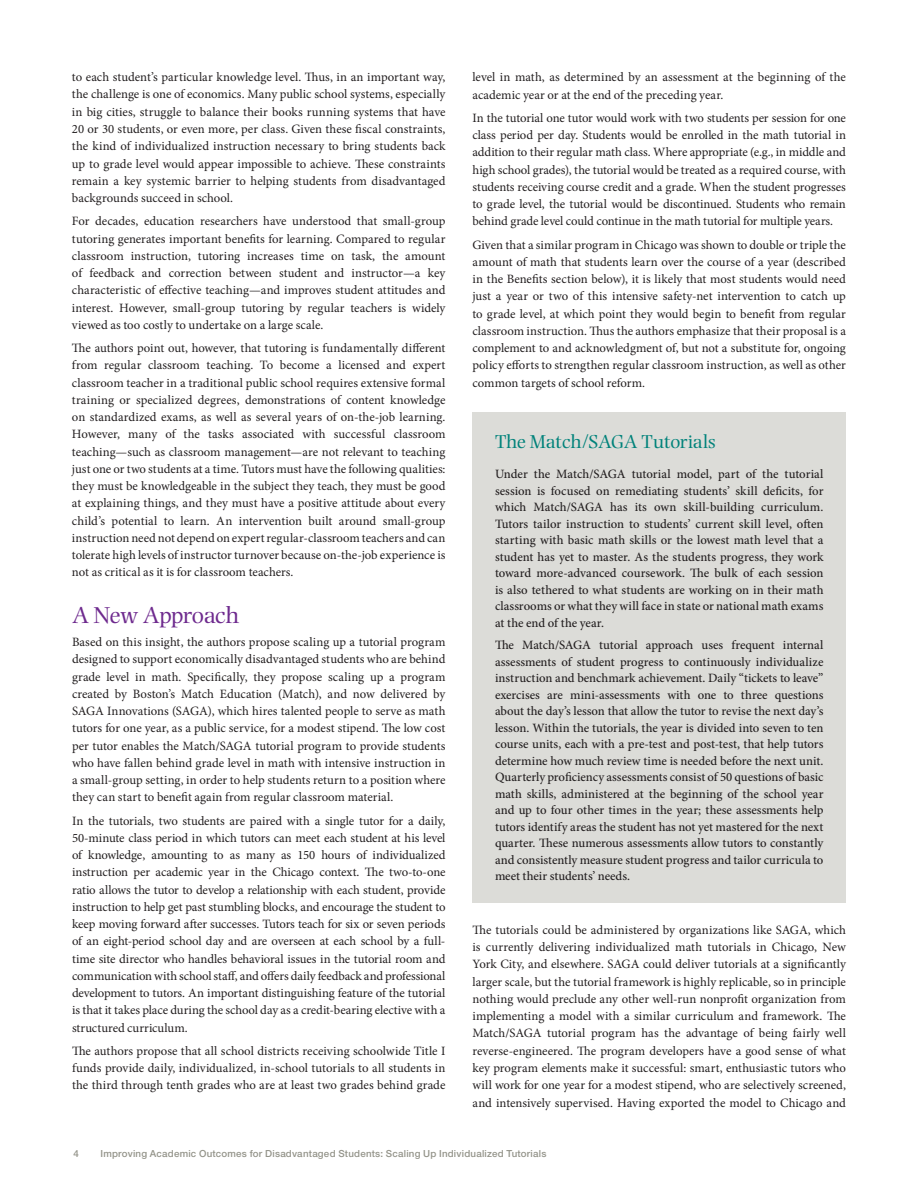
<style>
.page{position:relative;width:918px;height:1188px;background:#fff}
.page>*{position:absolute;margin:0;border:0;box-sizing:border-box;transform-origin:0 0}
.t1{font:24px "Photina MT Std";letter-spacing:-.025em;color:#6e2a8e}
.t2{font:19.5px "Photina MT Std";letter-spacing:-.01em;color:#00827a}
.t3{font:12.75px/17.2px "Minion Pro";color:#231f20;text-align:justify}
.t4{font:500 12.75px/16.5px "Minion Pro";color:#231f20;text-align:justify}
.t5{font:500 9.75px "Helvetica Neue LT Std";letter-spacing:.02em;color:#94948a}
</style>
<div class="page">
<div style="left:472px;top:412px;width:374px;height:491px;background:#dcdcd8"></div>
<p class="t3" style="left:72px;top:69px;width:375px">to each student’s particular knowledge level. Thus, in an important way, the challenge is one of economics. Many public school systems, especially in big cities, struggle to balance their books running systems that have 20 or 30 students, or even more, per class. Given these fiscal constraints, the kind of individualized instruction necessary to bring students back up to grade level would appear impossible to achieve. These constraints remain a key systemic barrier to helping students from disadvantaged backgrounds succeed in school.</p>
<p class="t3" style="left:72px;top:213px;width:375px">For decades, education researchers have understood that small-group tutoring generates important benefits for learning. Compared to regular classroom instruction, tutoring increases time on task, the amount of feedback and correction between student and instructor—a key characteristic of effective teaching—and improves student attitudes and interest. However, small-group tutoring by regular teachers is widely viewed as too costly to undertake on a large scale.</p>
<p class="t3" style="left:72px;top:339px;width:375px">The authors point out, however, that tutoring is fundamentally different from regular classroom teaching. To become a licensed and expert classroom teacher in a traditional public school requires extensive formal training or specialized degrees, demonstrations of content knowledge on standardized exams, as well as several years of on-the-job learning.<br>However, many of the tasks associated with successful classroom teaching—such as classroom management—are not relevant to teaching just one or two students at a time. Tutors must have the following qualities: they must be knowledgeable in the subject they teach, they must be good at explaining things, and they must have a positive attitude about every child’s potential to learn. An intervention built around small-group instruction need not depend on expert regular-classroom teachers and can tolerate high levels of instructor turnover because on-the-job experience is not as critical as it is for classroom teachers.</p>
<h1 class="t1" style="left:72px;top:601px;width:169px">A New Approach</h1>
<p class="t3" style="left:72px;top:633px;width:375px">Based on this insight, the authors propose scaling up a tutorial program designed to support economically disadvantaged students who are behind grade level in math. Specifically, they propose scaling up a program created by Boston’s Match Education (Match), and now delivered by SAGA Innovations (SAGA), which hires talented people to serve as math tutors for one year, as a public service, for a modest stipend. The low cost per tutor enables the Match/SAGA tutorial program to provide students who have fallen behind grade level in math with intensive instruction in a small-group setting, in order to help students return to a position where they can start to benefit again from regular classroom material.</p>
<p class="t3" style="left:72px;top:812px;width:375px">In the tutorials, two students are paired with a single tutor for a daily, 50-minute class period in which tutors can meet each student at his level of knowledge, amounting to as many as 150 hours of individualized instruction per academic year in the Chicago context. The two-to-one ratio allows the tutor to develop a relationship with each student, provide instruction to help get past stumbling blocks, and encourage the student to keep moving forward after successes. Tutors teach for six or seven periods of an eight-period school day and are overseen at each school by a full&shy;time site director who handles behavioral issues in the tutorial room and communication with school staff, and offers daily feedback and professional development to tutors. An important distinguishing feature of the tutorial is that it takes place during the school day as a credit-bearing elective with a structured curriculum.</p>
<p class="t3" style="left:72px;top:1042px;width:375px">The authors propose that all school districts receiving schoolwide Title I funds provide daily, individualized, in-school tutorials to all students in the third through tenth grades who are at least two grades behind grade</p>
<p class="t3" style="left:472px;top:69px;width:375px">level in math, as determined by an assessment at the beginning of the academic year or at the end of the preceding year.</p>
<p class="t3" style="left:472px;top:109px;width:375px">In the tutorial one tutor would work with two students per session for one class period per day. Students would be enrolled in the math tutorial in addition to their regular math class. Where appropriate (e.g., in middle and high school grades), the tutorial would be treated as a required course, with students receiving course credit and a grade. When the student progresses to grade level, the tutorial would be discontinued. Students who remain behind grade level could continue in the math tutorial for multiple years.</p>
<p class="t3" style="left:472px;top:236px;width:375px">Given that a similar program in Chicago was shown to double or triple the amount of math that students learn over the course of a year (described in the Benefits section below), it is likely that most students would need just a year or two of this intensive safety-net intervention to catch up to grade level, at which point they would begin to benefit from regular classroom instruction. Thus the authors emphasize that their proposal is a complement to and acknowledgment of, but not a substitute for, ongoing policy efforts to strengthen regular classroom instruction, as well as other common targets of school reform.</p>
<h2 class="t2" style="left:495px;top:431px;width:222px">The Match/SAGA Tutorials</h2>
<p class="t4" style="left:495px;top:466px;width:330px">Under the Match/SAGA tutorial model, part of the tutorial session is focused on remediating students’ skill deficits, for which Match/SAGA has its own skill-building curriculum.<br>Tutors tailor instruction to students’ current skill level, often starting with basic math skills or the lowest math level that a student has yet to master. As the students progress, they work toward more-advanced coursework. The bulk of each session is also tethered to what students are working on in their math classrooms or what they will face in state or national math exams at the end of the year.</p>
<p class="t4" style="left:495px;top:637px;width:330px">The Match/SAGA tutorial approach uses frequent internal assessments of student progress to continuously individualize instruction and benchmark achievement. Daily “tickets to leave” exercises are mini-assessments with one to three questions about the day’s lesson that allow the tutor to revise the next day’s lesson. Within the tutorials, the year is divided into seven to ten course units, each with a pre-test and post-test, that help tutors determine how much review time is needed before the next unit.<br>Quarterly proficiency assessments consist of 50 questions of basic math skills, administered at the beginning of the school year and up to four other times in the year; these assessments help tutors identify areas the student has not yet mastered for the next quarter. These numerous assessments allow tutors to constantly and consistently measure student progress and tailor curricula to meet their students’ needs.</p>
<p class="t3" style="left:472px;top:921px;width:375px">The tutorials could be administered by organizations like SAGA, which is currently delivering individualized math tutorials in Chicago, New York City, and elsewhere. SAGA could deliver tutorials at a significantly larger scale, but the tutorial framework is highly replicable, so in principle nothing would preclude any other well-run nonprofit organization from implementing a model with a similar curriculum and framework. The Match/SAGA tutorial program has the advantage of being fairly well reverse-engineered. The program developers have a good sense of what key program elements make it successful: smart, enthusiastic tutors who will work for one year for a modest stipend, who are selectively screened, and intensively supervised. Having exported the model to Chicago and</p>
<p class="t5" style="left:74px;top:1147px;width:7px">4</p>
<p class="t5" style="left:100px;top:1147px;width:448px">Improving Academic Outcomes for Disadvantaged Students: Scaling Up Individualized Tutorials</p>
</div>
